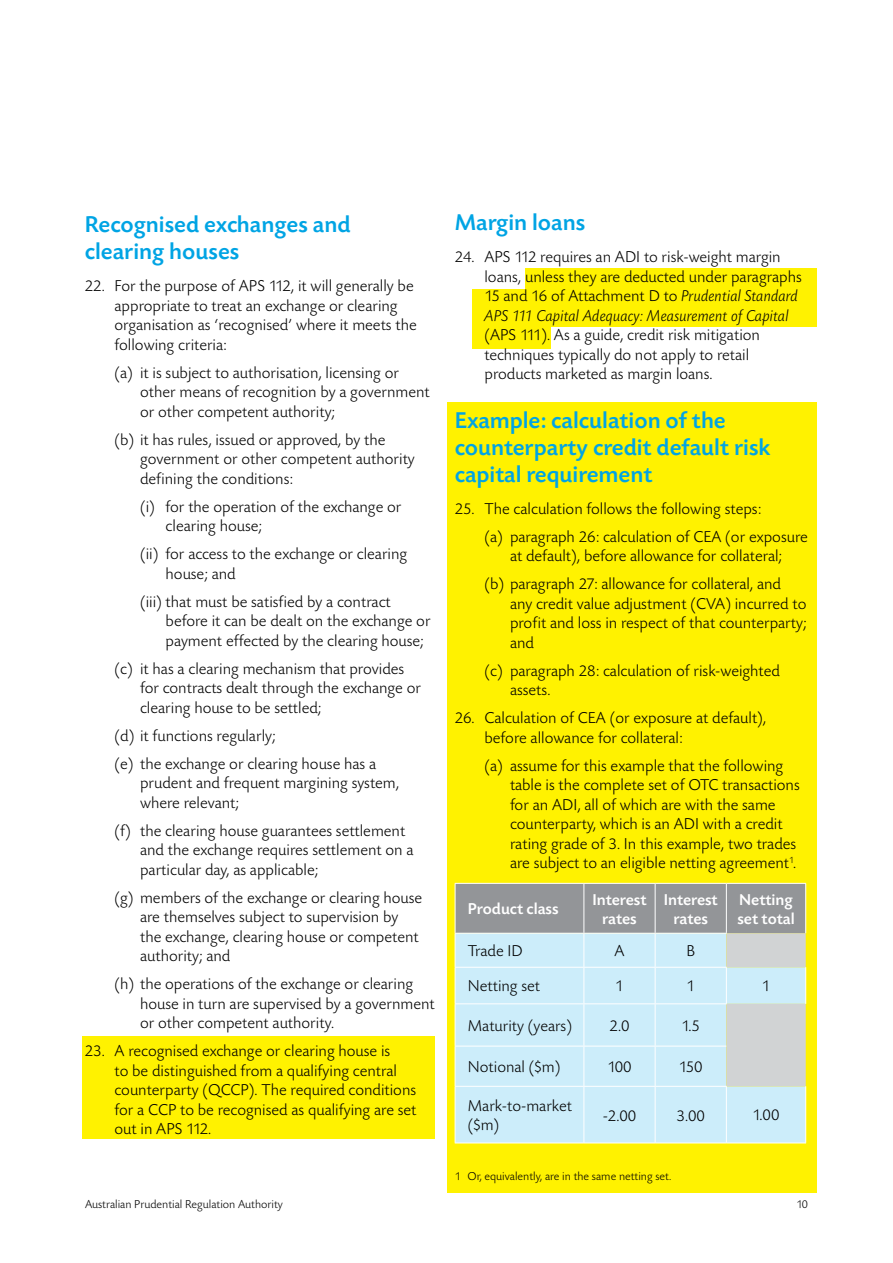
<style>
.page{position:relative;width:893px;height:1263px;background:#fff}
.page>*{position:absolute;margin:0;border:0;box-sizing:border-box;transform-origin:0 0}
.t1{font:500 24px/27px "Today SB";color:#00a4e4}
.t2{font:300 16.5px/19.5px "Today SB";color:#000}
.t3{font:500 16.5px/19.5px "Today SB";color:#fff;text-align:center}
.t4{font:300 12px "Today SB";color:#000}
.s1{font-style:italic}
</style>
<div class="page">
<div style="left:472px;top:289px;width:58px;height:37px;background:#fff200"></div>
<div style="left:472px;top:326px;width:79px;height:23px;background:#fff200"></div>
<div style="left:525px;top:268px;width:291px;height:58px;background:#fff200"></div>
<div style="left:82px;top:1037px;width:353px;height:102px;background:#fff200"></div>
<div style="left:447px;top:402px;width:369px;height:791px;background:#fff200"></div>
<div style="left:456px;top:1086px;width:349px;height:56px;background:#ccedfa"></div>
<svg style="left:456px;top:884px;width:350px;height:202px;background:#bfd4dc"></svg>
<hr style="left:455px;top:933px;width:1px;height:34px;background:#fff">
<hr style="left:583px;top:933px;width:1px;height:34px;background:#fff">
<hr style="left:655px;top:933px;width:1px;height:34px;background:#fff">
<hr style="left:455px;top:967px;width:129px;height:1px;background:#fff">
<hr style="left:455px;top:967px;width:1px;height:36px;background:#fff">
<hr style="left:584px;top:967px;width:71px;height:1px;background:#fff">
<hr style="left:583px;top:967px;width:1px;height:36px;background:#fff">
<hr style="left:655px;top:967px;width:72px;height:1px;background:#fff">
<hr style="left:655px;top:967px;width:1px;height:36px;background:#fff">
<hr style="left:726px;top:967px;width:1px;height:36px;background:#fff">
<hr style="left:805px;top:967px;width:1px;height:37px;background:#fff">
<hr style="left:455px;top:1003px;width:129px;height:1px;background:#fff">
<hr style="left:455px;top:1004px;width:1px;height:42px;background:#fff">
<hr style="left:584px;top:1003px;width:71px;height:1px;background:#fff">
<hr style="left:583px;top:1004px;width:1px;height:42px;background:#fff">
<hr style="left:655px;top:1003px;width:72px;height:1px;background:#fff">
<hr style="left:655px;top:1004px;width:1px;height:42px;background:#fff">
<hr style="left:455px;top:1046px;width:129px;height:1px;background:#fff">
<hr style="left:455px;top:1046px;width:1px;height:40px;background:#fff">
<hr style="left:584px;top:1046px;width:71px;height:1px;background:#fff">
<hr style="left:583px;top:1046px;width:1px;height:40px;background:#fff">
<hr style="left:655px;top:1046px;width:71px;height:1px;background:#fff">
<hr style="left:655px;top:1046px;width:1px;height:40px;background:#fff">
<hr style="left:455px;top:1086px;width:129px;height:1px;background:#fff">
<hr style="left:455px;top:1087px;width:1px;height:55px;background:#fff">
<hr style="left:584px;top:1086px;width:71px;height:1px;background:#fff">
<hr style="left:583px;top:1087px;width:1px;height:55px;background:#fff">
<hr style="left:655px;top:1086px;width:72px;height:1px;background:#fff">
<hr style="left:655px;top:1087px;width:1px;height:55px;background:#fff">
<hr style="left:726px;top:1087px;width:1px;height:55px;background:#fff">
<hr style="left:805px;top:1086px;width:1px;height:56px;background:#fff">
<hr style="left:455px;top:1142px;width:129px;height:1px;background:#fff">
<hr style="left:584px;top:1142px;width:71px;height:1px;background:#fff">
<hr style="left:655px;top:1142px;width:71px;height:1px;background:#fff">
<hr style="left:726px;top:1142px;width:80px;height:1px;background:#fff">
<hr style="left:455px;top:884px;width:1px;height:49px;background:#fff">
<hr style="left:455px;top:883px;width:129px;height:1px;background:#fff">
<hr style="left:584px;top:883px;width:71px;height:1px;background:#fff">
<hr style="left:655px;top:883px;width:71px;height:1px;background:#fff">
<hr style="left:726px;top:883px;width:80px;height:1px;background:#fff">
<hr style="left:583px;top:884px;width:1px;height:49px;background:#fff">
<hr style="left:655px;top:884px;width:1px;height:49px;background:#fff">
<hr style="left:726px;top:884px;width:1px;height:49px;background:#fff">
<hr style="left:805px;top:884px;width:1px;height:49px;background:#fff">
<hr style="left:455px;top:933px;width:129px;height:1px;background:#fff">
<hr style="left:584px;top:933px;width:71px;height:1px;background:#fff">
<hr style="left:655px;top:933px;width:72px;height:1px;background:#fff">
<h1 class="t1" style="left:85px;top:212px;width:267px">Recognised exchanges and clearing houses</h1>
<p class="t2" style="left:115px;top:277px;width:304px;text-indent:-30px">22. For the purpose of APS 112, it will generally be appropriate to treat an exchange or clearing organisation as ‘recognised’ where it meets the following criteria:</p>
<p class="t2" style="left:140px;top:363px;width:291px;text-indent:-26px">(a) it is subject to authorisation, licensing or other means of recognition by a government or other competent authority;</p>
<p class="t2" style="left:140px;top:430px;width:276px;text-indent:-26px">(b) it has rules, issued or approved, by the government or other competent authority defining the conditions:</p>
<p class="t2" style="left:166px;top:497px;width:237px;text-indent:-26px">(i) for the operation of the exchange or clearing house;</p>
<p class="t2" style="left:166px;top:545px;width:243px;text-indent:-26px">(ii) for access to the exchange or clearing house; and</p>
<p class="t2" style="left:166px;top:592px;width:267px;text-indent:-26px">(iii) that must be satisfied by a contract before it can be dealt on the exchange or payment effected by the clearing house;</p>
<p class="t2" style="left:140px;top:659px;width:282px;text-indent:-26px">(c) it has a clearing mechanism that provides for contracts dealt through the exchange or clearing house to be settled;</p>
<p class="t2" style="left:115px;top:722px;width:263px;line-height:28px">(d) it functions regularly;<br>(e) the exchange or clearing house has a</p>
<p class="t2" style="left:140px;top:774px;width:261px">prudent and frequent margining system, where relevant;</p>
<p class="t2" style="left:140px;top:821px;width:275px;text-indent:-26px">(f) the clearing house guarantees settlement and the exchange requires settlement on a particular day, as applicable;</p>
<p class="t2" style="left:140px;top:888px;width:284px;text-indent:-26px">(g) members of the exchange or clearing house are themselves subject to supervision by the exchange, clearing house or competent authority; and</p>
<p class="t2" style="left:140px;top:975px;width:296px;text-indent:-26px">(h) the operations of the exchange or clearing house in turn are supervised by a government or other competent authority.</p>
<p class="t2" style="left:115px;top:1042px;width:303px;text-indent:-30px">23. A recognised exchange or clearing house is<br>to be distinguished from a qualifying central counterparty (QCCP). The required conditions for a CCP to be recognised as qualifying are set out in APS 112.</p>
<h1 class="t1" style="left:455px;top:210px;width:132px">Margin loans</h1>
<p class="t2" style="left:484px;top:248px;width:319px;text-indent:-30px">24. APS 112 requires an ADI to risk-weight margin loans, unless they are deducted under paragraphs 15 and 16 of Attachment D to <span class="s1">Prudential Standard APS 111 Capital Adequacy: Measurement of Capital</span></p>
<p class="t2" style="left:484px;top:326px;width:277px">(APS 111). As a guide, credit risk mitigation techniques typically do not apply to retail products marketed as margin loans.</p>
<h1 class="t1" style="left:455px;top:407px;width:317px">Example: calculation of the counterparty credit default risk capital requirement</h1>
<p class="t2" style="left:484px;top:495px;width:325px;line-height:28px;text-indent:-30px">25. The calculation follows the following steps:<br>(a) paragraph 26: calculation of CEA (or exposure</p>
<p class="t2" style="left:484px;top:543px;width:299px;line-height:28px;text-align:right">at default), before allowance for collateral;<br>(b) paragraph 27: allowance for collateral, and</p>
<p class="t2" style="left:510px;top:594px;width:298px;text-align:justify">any credit value adjustment (CVA) incurred to profit and loss in respect of that counterparty; and</p>
<p class="t2" style="left:510px;top:661px;width:271px;text-indent:-26px">(c) paragraph 28: calculation of risk-weighted assets.</p>
<p class="t2" style="left:484px;top:709px;width:283px;text-indent:-30px">26. Calculation of CEA (or exposure at default), before allowance for collateral:</p>
<p class="t2" style="left:510px;top:756px;width:291px;text-indent:-26px">(a) assume for this example that the following table is the complete set of OTC transactions for an ADI, all of which are with the same counterparty, which is an ADI with a credit rating grade of 3. In this example, two trades are subject to an eligible netting agreement<sup>1</sup>.</p>
<p class="t3" style="left:468px;top:900px;width:92px">Product class</p>
<p class="t3" style="left:592px;top:890px;width:56px">Interest rates</p>
<p class="t3" style="left:664px;top:890px;width:56px">Interest rates</p>
<p class="t3" style="left:737px;top:890px;width:59px;text-align:left">Netting set total</p>
<p class="t2" style="left:468px;top:942px;width:56px">Trade ID</p>
<p class="t2" style="left:614px;top:942px;width:12px">A</p>
<p class="t2" style="left:686px;top:942px;width:10px">B</p>
<p class="t2" style="left:468px;top:977px;width:74px">Netting set</p>
<p class="t2" style="left:615px;top:977px;width:10px">1</p>
<p class="t2" style="left:686px;top:977px;width:10px">1</p>
<p class="t2" style="left:762px;top:977px;width:10px">1</p>
<p class="t2" style="left:468px;top:1016px;width:106px">Maturity (years)</p>
<p class="t2" style="left:610px;top:1016px;width:21px">2.0</p>
<p class="t2" style="left:682px;top:1016px;width:20px">1.5</p>
<p class="t2" style="left:468px;top:1058px;width:94px">Notional ($m)</p>
<p class="t2" style="left:607px;top:1058px;width:26px">100</p>
<p class="t2" style="left:679px;top:1058px;width:25px">150</p>
<p class="t2" style="left:468px;top:1096px;width:106px">Mark-to-market ($m)</p>
<p class="t2" style="left:603px;top:1106px;width:35px">-2.00</p>
<p class="t2" style="left:676px;top:1106px;width:30px">3.00</p>
<p class="t2" style="left:753px;top:1106px;width:28px">1.00</p>
<p class="t4" style="left:455px;top:1170px;width:218px">1 Or, equivalently, are in the same netting set.</p>
<p class="t4" style="left:85px;top:1197px;width:199px">Australian Prudential Regulation Authority</p>
<p class="t4" style="left:796px;top:1197px;width:13px">10</p>
</div>
